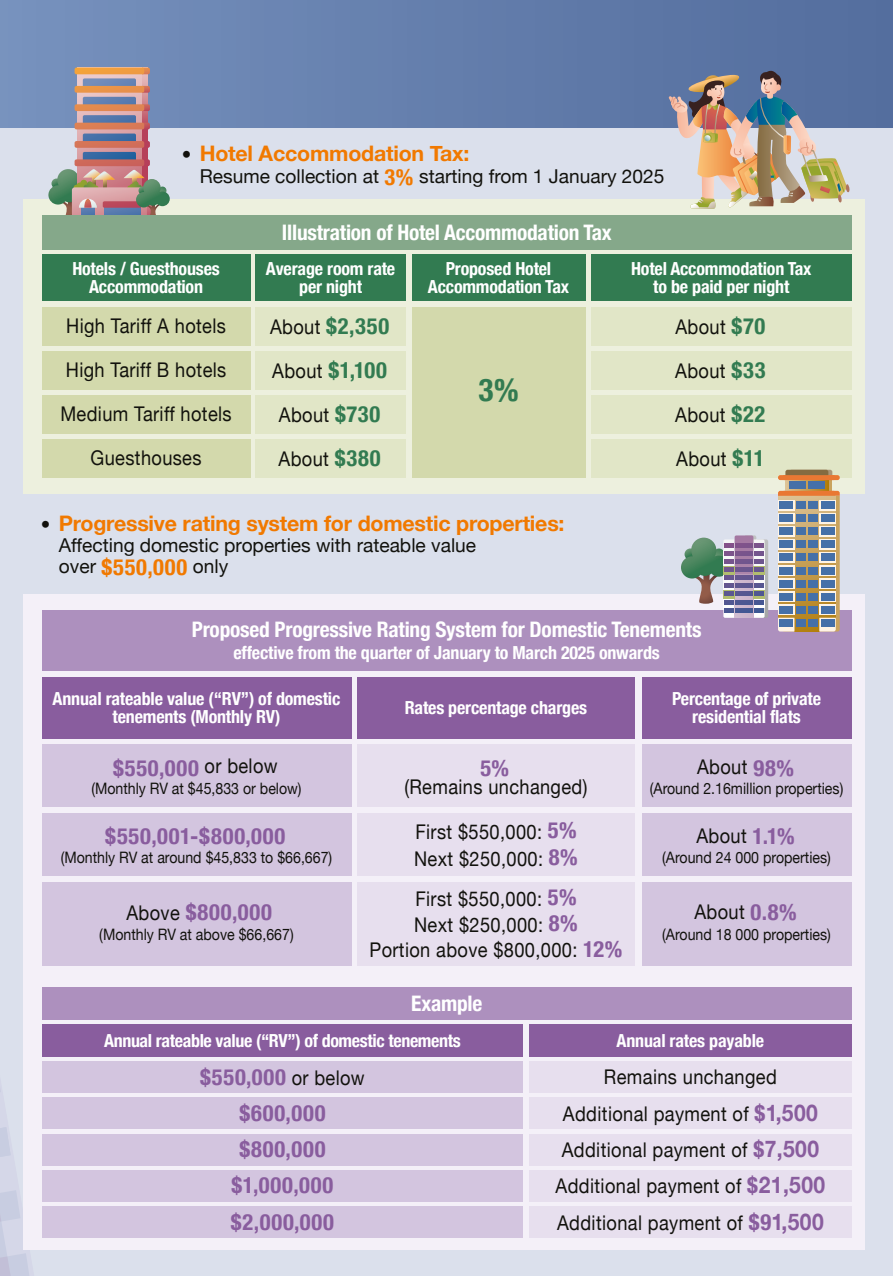
<style>
.page{position:relative;width:893px;height:1276px;background:#dbe0ec}
.page>*{position:absolute;margin:0;border:0;box-sizing:border-box;transform-origin:0 0}
.t1{font:700 condensed 31.5px "Helvetica Neue";color:#327b51}
.t2{font:700 condensed 22.5px "Helvetica Neue";letter-spacing:.04em;color:#895d9e}
.t3{font:700 condensed 22.5px "Helvetica Neue";letter-spacing:.035em;color:#327b51}
.t4{font:700 condensed 21.38px "Helvetica Neue";letter-spacing:-.01em;color:#fff}
.t5{font:700 21.38px "Helvetica Neue";letter-spacing:-.01em;color:#f17900}
.t6{font:20.25px/43.9px "Helvetica Neue";letter-spacing:.02em;color:#12120d;scale:.9 1}
.t7{font:19.12px/21.4px "Helvetica Neue";color:#12120d}
.t8{font:700 condensed 18px/18px "Helvetica Neue";letter-spacing:-.01em;color:#fff;text-align:center}
.t9{font:15.75px "Helvetica Neue";color:#12120d;scale:.9 1}
.s1{font-weight:500;font-size:19.12px;color:#12120d}
.s2{font-weight:700;font-stretch:condensed;font-size:22.5px;color:#f17900}
.s3{font-weight:400;font-stretch:normal;font-size:20.25px;color:#12120d}
.s4{font-weight:700;font-stretch:condensed;font-size:22.5px;color:#327b51}
.s5{font-weight:700;font-stretch:condensed;font-size:22.5px;color:#895d9e}
.s6{font-weight:700;font-size:22.95px;color:#895d9e}
</style>
<div class="page">
<svg style="left:0;top:1087px;width:34px;height:189px"></svg>
<div style="left:0;top:0;width:893px;height:128px;background:linear-gradient(to right,#7691bd,#536c9d)"></div>
<div style="left:23px;top:200px;width:842px;height:294px;background:#edf0de"></div>
<svg style="left:48px;top:68px;width:122px;height:147px"></svg>
<svg style="left:668px;top:70px;width:183px;height:139px"></svg>
<div style="left:23px;top:594px;width:842px;height:655px;background:#f4f0f8"></div>
<div style="left:642px;top:677px;width:209px;height:61px;background:#895d9e"></div>
<div style="left:42px;top:677px;width:309px;height:61px;background:#895d9e"></div>
<div style="left:357px;top:677px;width:277px;height:61px;background:#895d9e"></div>
<div style="left:642px;top:744px;width:209px;height:63px;background:#d3c5df"></div>
<div style="left:42px;top:744px;width:309px;height:63px;background:#d3c5df"></div>
<div style="left:357px;top:744px;width:277px;height:63px;background:#e7dfee"></div>
<div style="left:642px;top:813px;width:209px;height:63px;background:#d3c5df"></div>
<div style="left:42px;top:813px;width:309px;height:63px;background:#d3c5df"></div>
<div style="left:357px;top:813px;width:277px;height:63px;background:#e7dfee"></div>
<div style="left:642px;top:882px;width:209px;height:83px;background:#d3c5df"></div>
<div style="left:42px;top:882px;width:309px;height:83px;background:#d3c5df"></div>
<div style="left:357px;top:882px;width:277px;height:83px;background:#e7dfee"></div>
<div style="left:42px;top:610px;width:809px;height:60px;background:#ad90be"></div>
<div style="left:42px;top:987px;width:809px;height:32px;background:#ad90be"></div>
<div style="left:42px;top:1024px;width:481px;height:32px;background:#895d9e"></div>
<div style="left:529px;top:1024px;width:322px;height:32px;background:#895d9e"></div>
<div style="left:42px;top:1061px;width:481px;height:32px;background:#d3c5df"></div>
<div style="left:529px;top:1061px;width:322px;height:32px;background:#e7dfee"></div>
<div style="left:42px;top:1097px;width:481px;height:32px;background:#d3c5df"></div>
<div style="left:529px;top:1097px;width:322px;height:32px;background:#e7dfee"></div>
<div style="left:42px;top:1134px;width:481px;height:31px;background:#d3c5df"></div>
<div style="left:529px;top:1134px;width:322px;height:31px;background:#e7dfee"></div>
<div style="left:42px;top:1170px;width:481px;height:31px;background:#d3c5df"></div>
<div style="left:529px;top:1170px;width:322px;height:31px;background:#e7dfee"></div>
<div style="left:42px;top:1206px;width:481px;height:31px;background:#d3c5df"></div>
<div style="left:529px;top:1206px;width:322px;height:31px;background:#e7dfee"></div>
<div style="left:42px;top:254px;width:208px;height:47px;background:#327b51"></div>
<div style="left:255px;top:254px;width:151px;height:47px;background:#327b51"></div>
<div style="left:42px;top:307px;width:208px;height:38px;background:#d3d9ac"></div>
<div style="left:255px;top:307px;width:151px;height:38px;background:#e1e6c7"></div>
<div style="left:42px;top:351px;width:208px;height:38px;background:#d3d9ac"></div>
<div style="left:255px;top:351px;width:151px;height:38px;background:#e1e6c7"></div>
<div style="left:42px;top:395px;width:208px;height:38px;background:#d3d9ac"></div>
<div style="left:255px;top:395px;width:151px;height:38px;background:#e1e6c7"></div>
<div style="left:42px;top:439px;width:208px;height:38px;background:#d3d9ac"></div>
<div style="left:255px;top:439px;width:151px;height:38px;background:#e1e6c7"></div>
<div style="left:42px;top:215px;width:809px;height:34px;background:#85a88a"></div>
<div style="left:412px;top:254px;width:173px;height:47px;background:#327b51"></div>
<div style="left:591px;top:254px;width:261px;height:47px;background:#327b51"></div>
<div style="left:412px;top:307px;width:173px;height:170px;background:#d3d9ac"></div>
<div style="left:591px;top:307px;width:261px;height:38px;background:#e1e6c7"></div>
<div style="left:591px;top:351px;width:261px;height:38px;background:#e1e6c7"></div>
<div style="left:591px;top:395px;width:261px;height:38px;background:#e1e6c7"></div>
<div style="left:591px;top:439px;width:261px;height:38px;background:#e1e6c7"></div>
<svg style="left:681px;top:535px;width:87px;height:83px"></svg>
<svg style="left:828px;top:480px;width:4px;height:11px"></svg>
<div style="left:782px;top:475px;width:58px;height:5px;background:#e97833;border-radius:2px"></div>
<svg style="left:785px;top:480px;width:43px;height:11px"></svg>
<div style="left:789px;top:481px;width:16px;height:7px;background:#4570a8"></div>
<div style="left:808px;top:481px;width:17px;height:7px;background:#4570a8"></div>
<svg style="left:778px;top:491px;width:62px;height:140px;background:#989893"></svg>
<div style="left:778px;top:475px;width:58px;height:5px;background:#e97833;border-radius:2px"></div>
<svg style="left:785px;top:470px;width:47px;height:5px"></svg>
<p class="t5" style="left:182px;top:137px;width:289px"><span class="s1">•</span> Hotel Accommodation Tax:</p>
<p class="t7" style="left:200px;top:166px;width:466px">Resume collection at <span class="s2">3%</span> starting from 1 January 2025</p>
<p class="t4" style="left:282px;top:215px;width:331px">Illustration of Hotel Accommodation Tax</p>
<p class="t8" style="left:428px;top:258px;width:143px">Proposed Hotel<br>Accommodation Tax</p>
<p class="t8" style="left:631px;top:258px;width:182px">Hotel Accommodation Tax to be paid per night</p>
<p class="t8" style="left:72px;top:259px;width:149px">Hotels / Guesthouses<br>Accommodation</p>
<p class="t8" style="left:266px;top:258px;width:131px">Average room rate per night</p>
<p class="t6" style="left:66px;top:305px;width:179px">High Tariff A hotels</p>
<p class="t3" style="left:270px;top:307px;width:121px"><span class="s3">About</span> $2,350</p>
<p class="t6" style="left:66px;top:349px;width:180px">High Tariff B hotels</p>
<p class="t3" style="left:272px;top:351px;width:116px"><span class="s3">About</span> $1,100</p>
<p class="t6" style="left:60px;top:393px;width:192px">Medium Tariff hotels</p>
<p class="t6" style="left:279px;top:394px;width:114px">About <span class="s4">$730</span></p>
<p class="t6" style="left:91px;top:437px;width:125px">Guesthouses</p>
<p class="t6" style="left:279px;top:438px;width:115px">About <span class="s4">$380</span></p>
<p class="t6" style="left:675px;top:306px;width:102px;text-align:justify">About <span class="s4">$70<br></span>About <span class="s4">$33<br></span>About <span class="s4">$22<br></span>About <span class="s4">$11</span></p>
<h1 class="t1" style="left:478px;top:364px;width:42px">3%</h1>
<p class="t5" style="left:41px;top:506px;width:525px"><span class="s1">•</span> Progressive rating system for domestic properties:</p>
<p class="t7" style="left:59px;top:535px;width:419px">Affecting domestic properties with rateable value over <span class="s2">$550,000</span> only</p>
<p class="t4" style="left:192px;top:611px;width:511px">Proposed Progressive Rating System for Domestic Tenements</p>
<p class="t8" style="left:233px;top:642px;width:428px">effective from the quarter of January to March 2025 onwards</p>
<p class="t8" style="left:53px;top:688px;width:289px">Annual rateable value (“RV”) of domestic tenements (Monthly RV)</p>
<p class="t8" style="left:405px;top:697px;width:184px">Rates percentage charges</p>
<p class="t8" style="left:672px;top:688px;width:150px">Percentage of private residential flats</p>
<p class="t2" style="left:113px;top:749px;width:166px">$550,000 <span class="s3">or below</span></p>
<p class="t9" style="left:91px;top:777px;width:235px">(Monthly RV at $45,833 or below)</p>
<p class="t2" style="left:480px;top:749px;width:30px">5%</p>
<p class="t6" style="left:404px;top:765px;width:205px">(Remains unchanged)</p>
<p class="t6" style="left:697px;top:746px;width:109px">About <span class="s5">98%</span></p>
<p class="t9" style="left:650px;top:777px;width:217px">(Around 2.16million properties)</p>
<p class="t2" style="left:105px;top:818px;width:182px">$550,001-$800,000</p>
<p class="t9" style="left:61px;top:846px;width:303px">(Monthly RV at around $45,833 to $66,667)</p>
<p class="t6" style="left:414px;top:819px;width:183px;line-height:27px">First $550,000: <span class="s5">5%<br></span>Next $250,000: <span class="s5">8%</span></p>
<p class="t6" style="left:696px;top:814px;width:111px">About <span class="s5">1.1%</span></p>
<p class="t9" style="left:662px;top:846px;width:189px">(Around 24 000 properties)</p>
<p class="t2" style="left:126px;top:893px;width:147px"><span class="s3">Above</span> $800,000</p>
<p class="t9" style="left:99px;top:923px;width:217px">(Monthly RV at above $66,667)</p>
<p class="t6" style="left:369px;top:886px;width:282px;line-height:25.9px;text-align:center">First $550,000: <span class="s5">5%<br></span>Next $250,000: <span class="s5">8%<br></span>Portion above $800,000: <span class="s5">12%</span></p>
<p class="t6" style="left:694px;top:890px;width:115px">About <span class="s5">0.8%</span></p>
<p class="t9" style="left:662px;top:923px;width:189px">(Around 18 000 properties)</p>
<p class="t4" style="left:411px;top:985px;width:73px">Example</p>
<p class="t8" style="left:104px;top:1030px;width:358px">Annual rateable value (“RV”) of domestic tenements</p>
<p class="t8" style="left:617px;top:1030px;width:149px">Annual rates payable</p>
<p class="t2" style="left:200px;top:1058px;width:166px">$550,000 <span class="s3">or below</span></p>
<p class="t6" style="left:604px;top:1056px;width:194px">Remains unchanged</p>
<p class="t2" style="left:239px;top:1094px;width:88px">$600,000</p>
<p class="t6" style="left:563px;top:1093px;width:285px">Additional payment of <span class="s5">$</span><span class="s6">1,500</span></p>
<p class="t2" style="left:239px;top:1130px;width:88px">$800,000</p>
<p class="t6" style="left:562px;top:1129px;width:287px">Additional payment of <span class="s5">$</span><span class="s6">7,500</span></p>
<p class="t2" style="left:232px;top:1166px;width:103px">$1,000,000</p>
<p class="t6" style="left:556px;top:1165px;width:301px">Additional payment of <span class="s5">$</span><span class="s6">21,500</span></p>
<p class="t2" style="left:231px;top:1202px;width:105px">$2,000,000</p>
<p class="t6" style="left:557px;top:1201px;width:298px">Additional payment of <span class="s5">$9</span><span class="s6">1,500</span></p>
</div>
